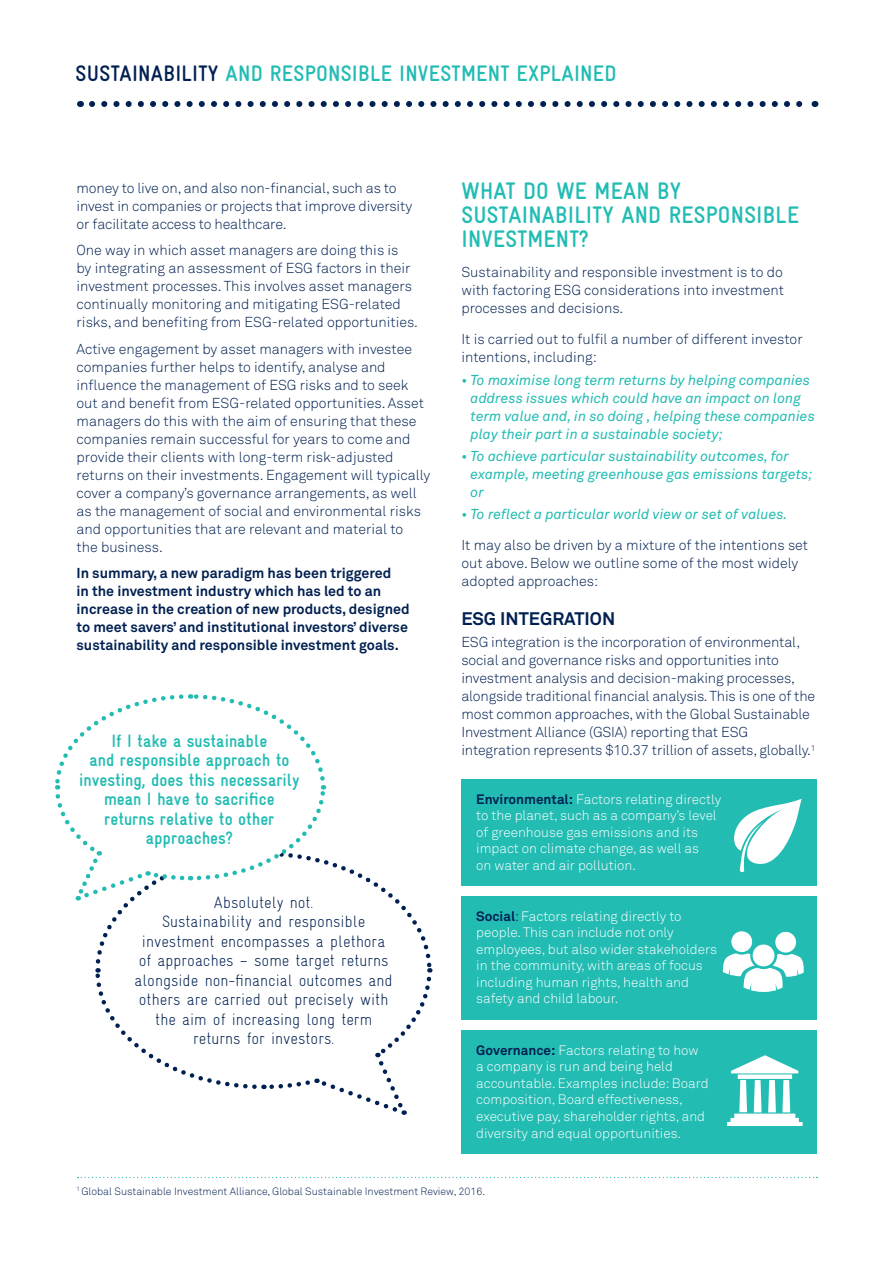
<style>
.page{position:relative;width:893px;height:1263px;background:#fff}
.page>*{position:absolute;margin:0;border:0;box-sizing:border-box;transform-origin:0 0}
.t1{font:700 24px/24px "Gravur Condensed";letter-spacing:.01em;color:#22bcb3}
.PAGEHEADER{font:700 22.5px "Gravur Condensed";letter-spacing:.01em;color:#22bcb3}
.t2{font:700 18px/19.5px "Gravur Condensed";color:#22bcb3;text-align:center}
.t3{font:700 18px "Akkurat Std";color:#002051}
.t4{font:300 16.5px/19.5px "Gravur Condensed";color:#002051;text-align:center}
.t5{font:300 14.25px/18px "Akkurat Std";color:#002051}
.t6{font:italic 14.25px/18px "Akkurat Std";color:#22bcb3}
.t7{font:700 14.25px/18px "Akkurat Std";color:#002051}
.t8{font:300 13.5px/16.5px "Akkurat Std";color:#fff}
.t9{font:300 10.5px "Akkurat Std";color:#002051}
.s1{color:#002051}
.s2{font-weight:700;color:#002051}
</style>
<div class="page">
<svg style="left:92px;top:101px;width:711px;height:6px"></svg>
<svg style="left:78px;top:1177px;width:739px;height:1px"></svg>
<svg style="left:55px;top:694px;width:378px;height:421px"></svg>
<div style="left:461px;top:779px;width:355px;height:106px;background:#22bcb3"></div>
<div style="left:461px;top:896px;width:355px;height:123px;background:#22bcb3"></div>
<div style="left:461px;top:1030px;width:355px;height:123px;background:#22bcb3"></div>
<svg style="left:734px;top:799px;width:68px;height:74px"></svg>
<svg style="left:731px;top:931px;width:21px;height:21px"></svg>
<div style="left:775px;top:932px;width:21px;height:20px;background:#fff;border-radius:50%"></div>
<svg style="left:722px;top:935px;width:82px;height:57px"></svg>
<svg style="left:727px;top:1055px;width:76px;height:71px"></svg>
<p class="PAGEHEADER" style="left:76px;top:61px;width:542px"><span class="s1">SUSTAINABILITY</span> AND RESPONSIBLE INVESTMENT EXPLAINED</p>
<p class="t5" style="left:77px;top:179px;width:337px">money to live on, and also non-financial, such as to invest in companies or projects that improve diversity or facilitate access to healthcare.</p>
<p class="t5" style="left:77px;top:241px;width:343px">One way in which asset managers are doing this is<br>by integrating an assessment of ESG factors in their investment processes. This involves asset managers continually monitoring and mitigating ESG-related risks, and benefiting from ESG-related opportunities.</p>
<p class="t5" style="left:77px;top:340px;width:355px">Active engagement by asset managers with investee companies further helps to identify, analyse and influence the management of ESG risks and to seek out and benefit from ESG-related opportunities. Asset managers do this with the aim of ensuring that these companies remain successful for years to come and provide their clients with long-term risk-adjusted returns on their investments. Engagement will typically cover a company’s governance arrangements, as well as the management of social and environmental risks and opportunities that are relevant and material to<br>the business.</p>
<p class="t7" style="left:77px;top:564px;width:335px">In summary, a new paradigm has been triggered<br>in the investment industry which has led to an increase in the creation of new products, designed to meet savers’ and institutional investors’ diverse sustainability and responsible investment goals.</p>
<p class="t2" style="left:79px;top:731px;width:222px">If I take a sustainable<br>and responsible approach to investing, does this necessarily mean I have to sacrifice returns relative to other approaches?</p>
<p class="t4" style="left:134px;top:892px;width:260px">Absolutely not.<br>Sustainability and responsible investment encompasses a plethora of approaches – some target returns alongside non-financial outcomes and others are carried out precisely with the aim of increasing long term returns for investors.</p>
<p class="t1" style="left:461px;top:179px;width:339px">WHAT DO WE MEAN BY<br>SUSTAINABILITY AND RESPONSIBLE<br>INVESTMENT?</p>
<p class="t5" style="left:461px;top:263px;width:324px;text-align:justify">Sustainability and responsible investment is to do with factoring ESG considerations into investment processes and decisions.</p>
<p class="t5" style="left:461px;top:330px;width:343px">It is carried out to fulfil a number of different investor intentions, including:</p>
<p class="t6" style="left:471px;top:371px;width:346px;text-indent:-9px">• To maximise long term returns by helping companies address issues which could have an impact on long term value and, in so doing , helping these companies play their part in a sustainable society;</p>
<p class="t6" style="left:471px;top:447px;width:344px;text-indent:-9px">• To achieve particular sustainability outcomes, for example, meeting greenhouse gas emissions targets; or</p>
<p class="t6" style="left:461px;top:505px;width:328px">• To reflect a particular world view or set of values.</p>
<p class="t5" style="left:461px;top:536px;width:348px">It may also be driven by a mixture of the intentions set out above. Below we outline some of the most widely adopted approaches:</p>
<p class="t3" style="left:461px;top:608px;width:155px">ESG INTEGRATION</p>
<p class="t5" style="left:461px;top:633px;width:356px">ESG integration is the incorporation of environmental, social and governance risks and opportunities into investment analysis and decision-making processes, alongside traditional financial analysis. This is one of the most common approaches, with the Global Sustainable Investment Alliance (GSIA) reporting that ESG integration represents $10.37 trillion of assets, globally.<sup>1</sup></p>
<p class="t8" style="left:476px;top:791px;width:246px"><span class="s2">Environmental:</span> Factors relating directly to the planet, such as a company’s level of greenhouse gas emissions and its impact on climate change, as well as<br>on water and air pollution.</p>
<p class="t8" style="left:476px;top:908px;width:242px"><span class="s2">Social</span><span class="s1">:</span> Factors relating directly to people. This can include not only employees, but also wider stakeholders in the community, with areas of focus including human rights, health and safety and child labour.</p>
<p class="t8" style="left:476px;top:1042px;width:234px"><span class="s2">Governance:</span> Factors relating to how a company is run and being held accountable. Examples include: Board composition, Board effectiveness, executive pay, shareholder rights, and diversity and equal opportunities.</p>
<p class="t9" style="left:77px;top:1184px;width:410px"><sup>1</sup> Global Sustainable Investment Alliance, Global Sustainable Investment Review, 2016.</p>
</div>
